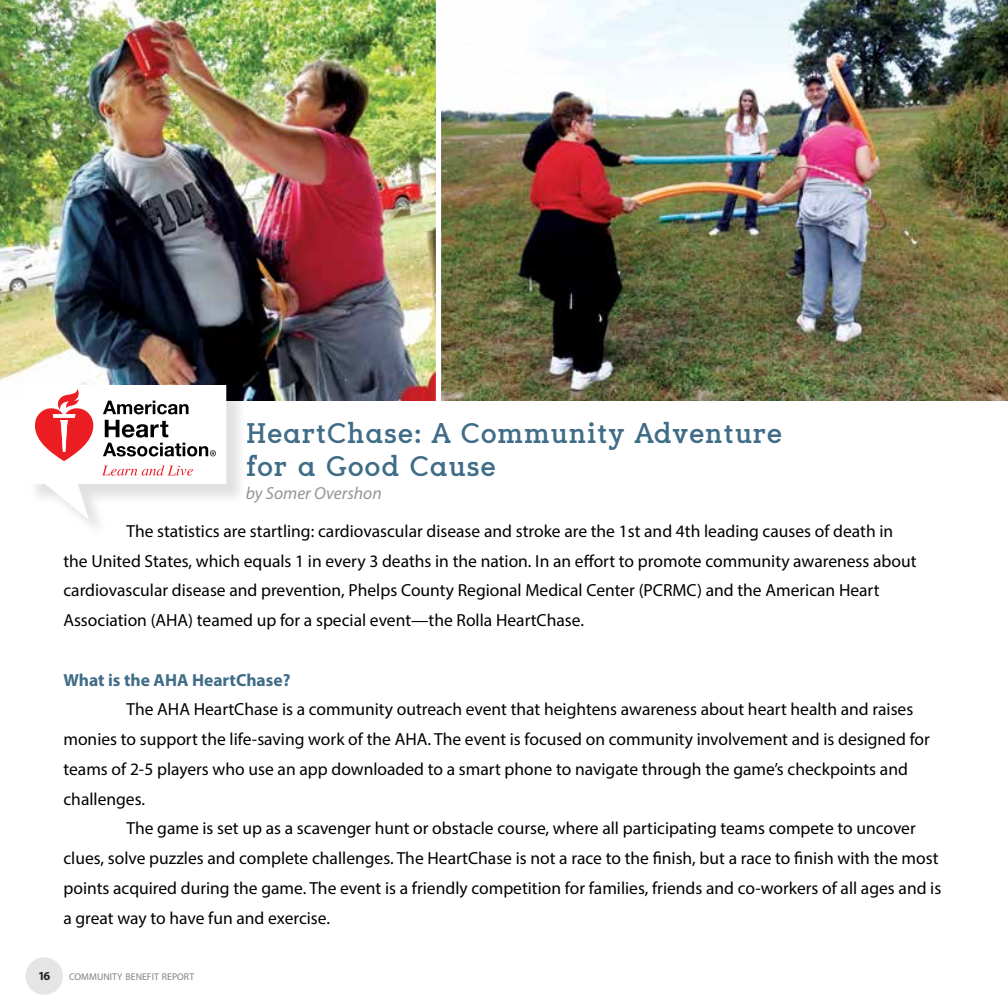
<style>
.page{position:relative;width:1008px;height:1008px;background:#fff}
.page>*{position:absolute;margin:0;border:0;box-sizing:border-box;transform-origin:0 0}
.t1{font:700 28px/33.2px "Sugarcubes";color:#406c87}
.t2{font:17.5px/29.8px "Myriad Pro";color:#000}
.t3{font:700 17.5px "Myriad Pro";color:#406c87}
.t4{font:italic 17.5px "Myriad Pro";color:#939598}
.t5{font:700 12.25px "Myriad Pro";color:#000}
.t6{font:9.8px "Myriad Pro";color:#808285}
</style>
<div class="page">
<div style="left:25px;top:957px;width:38px;height:38px;background:#e5e5e6;border-radius:50%"></div>
<img style="left:0;top:0;width:1008px;height:400px">
<div style="left:436px;top:0;width:5px;height:485px;background:#fff"></div>
<div style="left:28px;top:388px;width:220px;height:152px;background:#000;opacity:.12"></div>
<svg style="left:25px;top:385px;width:201px;height:135px"></svg>
<h1 class="t1" style="left:246px;top:417px;width:538px">HeartChase: A Community Adventure for a Good Cause</h1>
<p class="t4" style="left:246px;top:482px;width:137px">by Somer Overshon</p>
<p class="t2" style="left:63px;top:516px;width:855px;text-indent:63px">The statistics are startling: cardiovascular disease and stroke are the 1st and 4th leading causes of death in the United States, which equals 1 in every 3 deaths in the nation. In an effort to promote community awareness about cardiovascular disease and prevention, Phelps County Regional Medical Center (PCRMC) and the American Heart Association (AHA) teamed up for a special event—the Rolla HeartChase.</p>
<p class="t3" style="left:63px;top:668px;width:229px">What is the AHA HeartChase?</p>
<p class="t2" style="left:63px;top:694px;width:868px;text-indent:63px">The AHA HeartChase is a community outreach event that heightens awareness about heart health and raises monies to support the life-saving work of the AHA. The event is focused on community involvement and is designed for teams of 2-5 players who use an app downloaded to a smart phone to navigate through the game’s checkpoints and challenges.</p>
<p class="t2" style="left:63px;top:813px;width:879px;text-indent:63px">The game is set up as a scavenger hunt or obstacle course, where all participating teams compete to uncover clues, solve puzzles and complete challenges. The HeartChase is not a race to the finish, but a race to finish with the most points acquired during the game. The event is a friendly competition for families, friends and co-workers of all ages and is a great way to have fun and exercise.</p>
<p class="t5" style="left:38px;top:968px;width:14px">16</p>
<p class="t6" style="left:69px;top:970px;width:127px">COMMUNITY BENEFIT REPORT</p>
</div>
